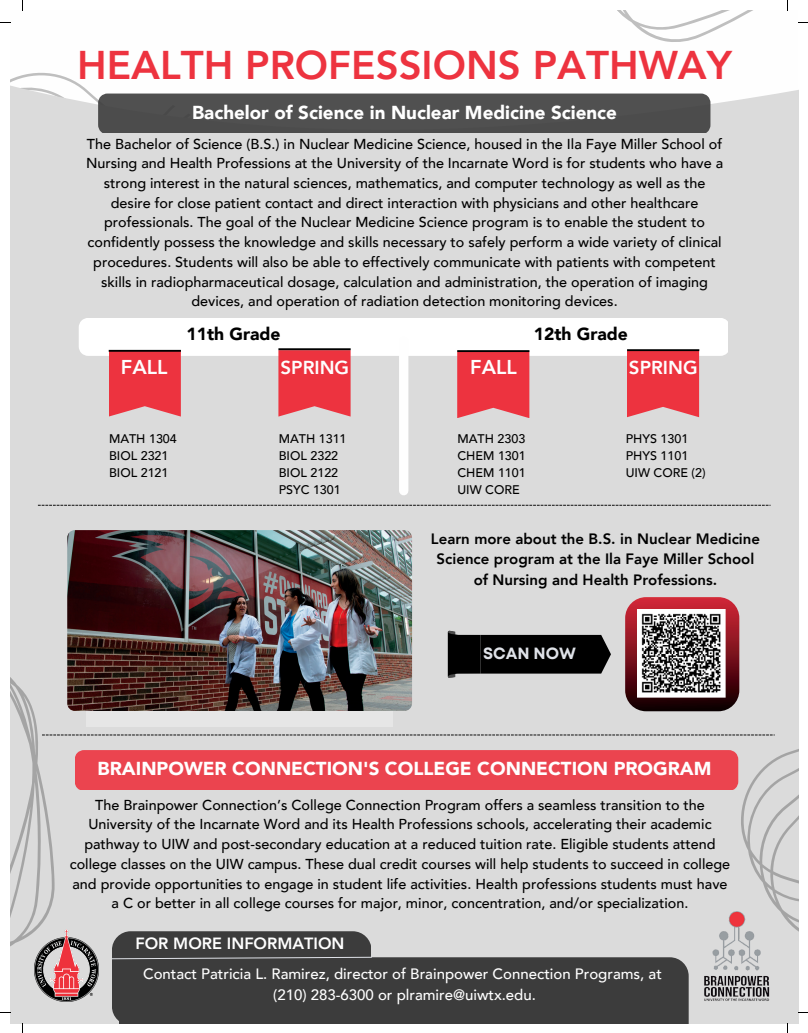
<style>
.page{position:relative;width:808px;height:1033px;background:#fff}
.page>*{position:absolute;margin:0;border:0;box-sizing:border-box;transform-origin:0 0}
.t1{font:800 40px "Avenir";color:#ed333f}
.t2{font:800 20px "Avenir";color:#fefefe}
.t3{font:900 18.75px "Avenir";color:#fff}
.t4{font:800 18.75px "Avenir";color:#fefefe}
.t5{font:900 17.5px "Avenir";color:#000}
.t6{font:800 16.25px "Avenir";color:#fff}
.t7{font:700 16.25px "Mont";color:#dfe2e8}
.t8{font:800 15px/20.6px "Avenir";color:#000;text-align:center}
.t9{font:500 15px/20.6px "Avenir";color:#fff;text-align:center}
.t10{font:500 14.38px/19.8px "Avenir";color:#000;text-align:center}
.t11{font:500 12.5px/16.9px "Avenir";color:#000}
</style>
<div class="page">
<div style="left:10px;top:10px;width:788px;height:1013px;background:#dbdbdb"></div>
<div style="left:399px;top:341px;width:9px;height:149px;background:#fefefe"></div>
<div style="left:112px;top:710px;width:281px;height:16px;background:#e6e6e6"></div>
<svg style="left:673px;top:546px;width:125px;height:454px;background:#d7d6d6"></svg>
<svg style="left:112px;top:734px;width:465px;height:1px"></svg>
<div style="left:119px;top:957px;width:569px;height:66px;background:#3c3c3c"></div>
<div style="left:112px;top:750px;width:626px;height:39px;background:#eb444f"></div>
<svg style="left:111px;top:931px;width:262px;height:92px"></svg>
<svg style="left:577px;top:549px;width:210px;height:210px;background:#cdb9ba"></svg>
<svg style="left:38px;top:505px;width:732px;height:1px"></svg>
<img style="left:701px;top:908px;width:74px;height:98px">
<svg style="left:79px;top:318px;width:649px;height:100px"></svg>
<hr style="left:627px;top:349px;width:72px;height:2px;background:#000">
<hr style="left:457px;top:350px;width:72px;height:2px;background:#000">
<hr style="left:278px;top:348px;width:72px;height:2px;background:#000">
<hr style="left:109px;top:350px;width:72px;height:2px;background:#000">
<svg style="left:10px;top:560px;width:102px;height:459px;background:#d1c7c8"></svg>
<img style="left:67px;top:530px;width:345px;height:180px;border-radius:8px">
<svg style="left:448px;top:631px;width:163px;height:46px;background:#272727"></svg>
<img style="left:637px;top:609px;width:90px;height:90px">
<svg style="left:98px;top:0;width:710px;height:133px"></svg>
<h1 class="t1" style="left:77px;top:39px;width:656px">HEALTH PROFESSIONS PATHWAY</h1>
<h3 class="t3" style="left:192px;top:100px;width:426px">Bachelor of Science in Nuclear Medicine Science</h3>
<p class="t10" style="left:86px;top:134px;width:638px">The Bachelor of Science (B.S.) in Nuclear Medicine Science, housed in the Ila Faye Miller School of Nursing and Health Professions at the University of the Incarnate Word is for students who have a strong interest in the natural sciences, mathematics, and computer technology as well as the desire for close patient contact and direct interaction with physicians and other healthcare professionals. The goal of the Nuclear Medicine Science program is to enable the student to confidently possess the knowledge and skills necessary to safely perform a wide variety of clinical procedures. Students will also be able to effectively communicate with patients with competent skills in radiopharmaceutical dosage, calculation and administration, the operation of imaging devices, and operation of radiation detection monitoring devices.</p>
<h2 class="t2" style="left:121px;top:354px;width:48px">FALL</h2>
<p class="t5" style="left:186px;top:323px;width:96px">11th Grade</p>
<p class="t5" style="left:533px;top:323px;width:96px">12th Grade</p>
<h3 class="t4" style="left:280px;top:355px;width:70px">SPRING</h3>
<h2 class="t2" style="left:470px;top:354px;width:48px">FALL</h2>
<h3 class="t4" style="left:629px;top:355px;width:70px">SPRING</h3>
<p class="t11" style="left:109px;top:431px;width:69px">MATH 1304<br>BIOL 2321<br>BIOL 2121</p>
<p class="t11" style="left:279px;top:431px;width:69px">MATH 1311<br>BIOL 2322<br>BIOL 2122<br>PSYC 1301</p>
<p class="t11" style="left:457px;top:431px;width:70px;text-align:justify">MATH 2303<br>CHEM 1301<br>CHEM 1101<br>UIW CORE</p>
<p class="t11" style="left:625px;top:431px;width:81px">PHYS 1301<br>PHYS 1101<br>UIW CORE (2)</p>
<p class="t8" style="left:431px;top:528px;width:330px">Learn more about the B.S. in Nuclear Medicine<br>Science program at the Ila Faye Miller School of Nursing and Health Professions.</p>
<p class="t7" style="left:483px;top:647px;width:94px">SCAN NOW</p>
<h3 class="t3" style="left:98px;top:756px;width:615px">BRAINPOWER CONNECTION'S COLLEGE CONNECTION PROGRAM</h3>
<p class="t10" style="left:70px;top:795px;width:662px">The Brainpower Connection’s College Connection Program offers a seamless transition to the University of the Incarnate Word and its Health Professions schools, accelerating their academic pathway to UIW and post-secondary education at a reduced tuition rate. Eligible students attend college classes on the UIW campus. These dual credit courses will help students to succeed in college and provide opportunities to engage in student life activities. Health professions students must have a C or better in all college courses for major, minor, concentration, and/or specialization.</p>
<p class="t6" style="left:135px;top:932px;width:211px">FOR MORE INFORMATION</p>
<p class="t9" style="left:143px;top:964px;width:520px">Contact Patricia L. Ramirez, director of Brainpower Connection Programs, at (210) 283-6300 or plramire@uiwtx.edu.</p>
</div>
